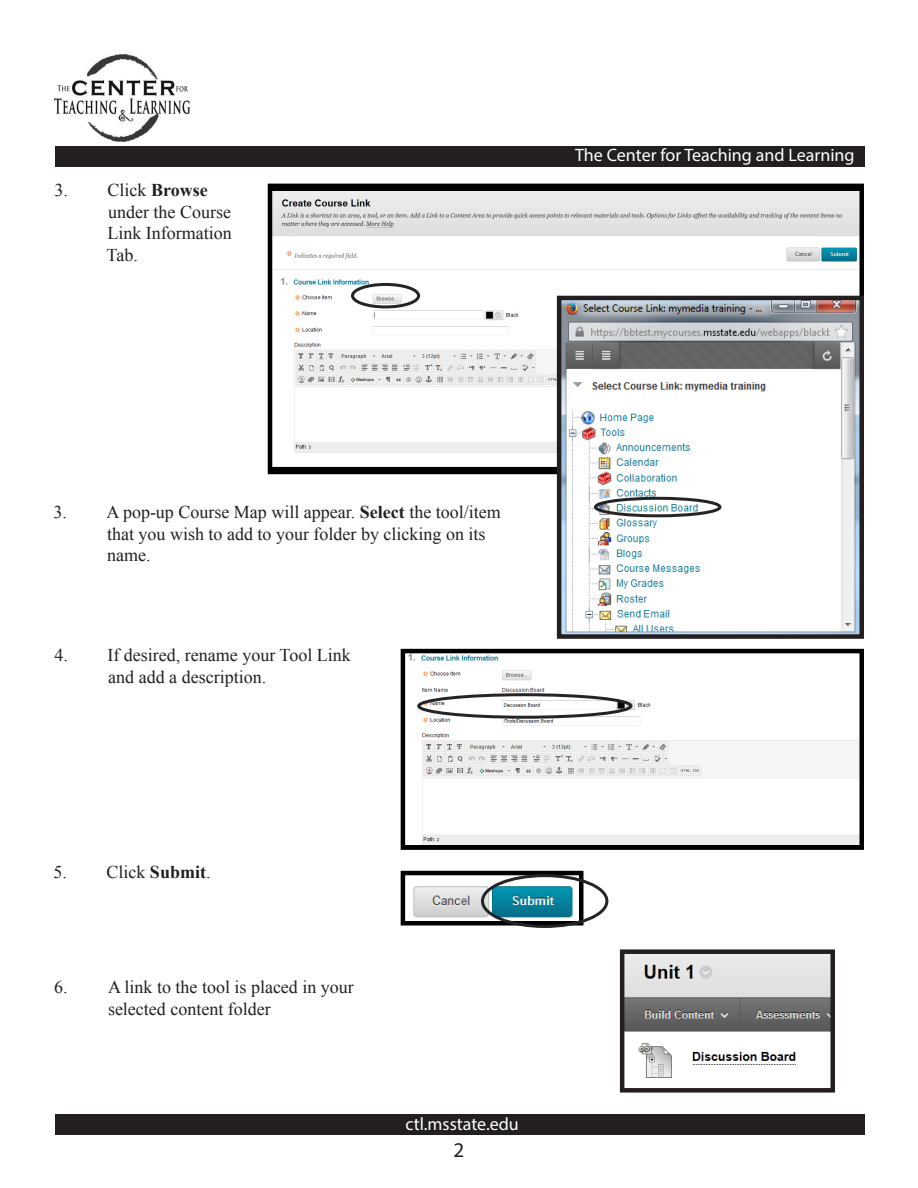
<style>
.page{position:relative;width:918px;height:1188px;background:#fff}
.page>*{position:absolute;margin:0;border:0;box-sizing:border-box;transform-origin:0 0}
.t1{font:21px "Myriad Pro";color:#231f20}
.t2{font:18px/21.6px "Times New Roman";color:#231f20}
.t3{font:18px "Myriad Pro";color:#fff}
.s1{font-weight:700}
</style>
<div class="page">
<div style="left:55px;top:147px;width:810px;height:20px;background:#231f20"></div>
<img style="left:54px;top:55px;width:136px;height:86px">
<div style="left:55px;top:1114px;width:810px;height:21px;background:#231f20"></div>
<img style="left:273px;top:191px;width:586px;height:276px">
<div style="left:268px;top:184px;width:596px;height:290px;border:4px solid #000"></div>
<div style="left:351px;top:283px;width:69px;height:25px;border:3px solid #262324;border-radius:50%"></div>
<img style="left:562px;top:301px;width:297px;height:333px">
<div style="left:557px;top:296px;width:307px;height:343px;border:4px solid #231f20"></div>
<div style="left:594px;top:497px;width:127px;height:20px;border:3px solid #262324;border-radius:50%"></div>
<img style="left:408px;top:654px;width:451px;height:191px">
<div style="left:401px;top:649px;width:463px;height:201px;border:4px solid #000"></div>
<img style="left:413px;top:876px;width:165px;height:45px">
<div style="left:401px;top:871px;width:182px;height:55px;border:4px solid #000"></div>
<div style="left:481px;top:874px;width:127px;height:54px;border:3px solid #262324;border-radius:50%"></div>
<div style="left:417px;top:693px;width:215px;height:26px;border:3px solid #262324;border-radius:50%"></div>
<img style="left:625px;top:954px;width:205px;height:124px">
<div style="left:620px;top:949px;width:215px;height:144px;border:4px solid #231f20"></div>
<p class="t2" style="left:107px;top:179px;width:127px;text-indent:-52px">3. Click <span class="s1">Browse </span>under the Course<br>Link Information<br>Tab.</p>
<p class="t3" style="left:575px;top:144px;width:281px">The Center for Teaching and Learning</p>
<p class="t2" style="left:107px;top:501px;width:395px;text-indent:-54px">3. A pop-up Course Map will appear. <span class="s1">Select</span> the tool/item that you wish to add to your folder by clicking on its name.</p>
<p class="t2" style="left:108px;top:644px;width:244px;text-indent:-54px">4. If desired, rename your Tool Link and add a description.</p>
<p class="t2" style="left:53px;top:861px;width:159px">5. Click <span class="s1">Submit</span>.</p>
<p class="t2" style="left:108px;top:976px;width:247px;text-indent:-54px">6. A link to the tool is placed in your selected content folder</p>
<p class="t3" style="left:406px;top:1113px;width:115px">ctl.msstate.edu</p>
<p class="t1" style="left:454px;top:1137px;width:12px">2</p>
</div>
